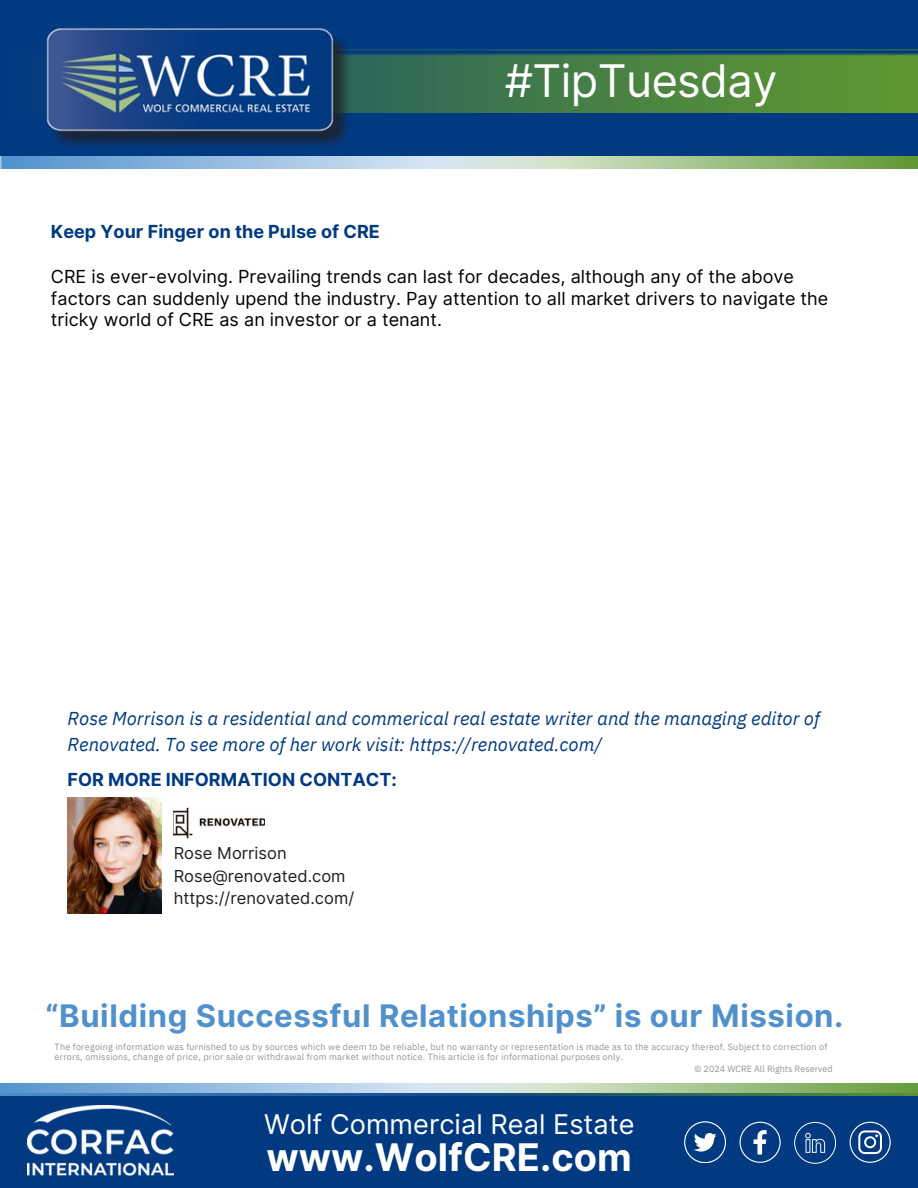
<style>
.page{position:relative;width:918px;height:1188px;background:#fff}
.page>*{position:absolute;margin:0;border:0;box-sizing:border-box;transform-origin:0 0}
.t1{font:45px "Inter";letter-spacing:-.015em;color:#fff}
.t2{font:700 38.1px "Inter";color:#fff}
.t3{font:700 31.05px "Inter";letter-spacing:.02em;color:#5091cd}
.t4{font:27.15px "Inter";color:#fff}
.t5{font:italic 18.6px/25.8px "IBM Plex Sans";color:#003a81}
.t6{font:18px/21.3px "Inter";color:#000}
.t7{font:700 18px "Inter";color:#003a81}
.t8{font:16.5px "Inter";color:#231f20}
.t9{font:9px/10.2px "IBM Plex Sans";letter-spacing:.025em;color:#939598}
.t10{font:9px "IBM Plex Sans";color:#939598}
</style>
<div class="page">
<div style="left:0;top:0;width:918px;height:156px;background:#013a81"></div>
<div style="left:0;top:1095px;width:918px;height:93px;background:#013a81"></div>
<img style="left:351px;top:50px;width:567px;height:62px">
<img style="left:56px;top:40px;width:295px;height:106px">
<img style="left:46px;top:28px;width:295px;height:110px">
<img style="left:558px;top:156px;width:360px;height:12px">
<img style="left:0;top:156px;width:558px;height:12px">
<img style="left:557px;top:1083px;width:361px;height:12px">
<img style="left:0;top:1083px;width:557px;height:12px">
<img style="left:27px;top:1105px;width:147px;height:70px">
<svg style="left:684px;top:1121px;width:42px;height:42px;background:#3a669d"></svg>
<svg style="left:794px;top:1122px;width:42px;height:42px;background:#225491"></svg>
<svg style="left:850px;top:1122px;width:41px;height:41px;background:#37649c"></svg>
<svg style="left:740px;top:1122px;width:41px;height:41px;background:#2d5c97"></svg>
<img style="left:67px;top:797px;width:94px;height:116px">
<img style="left:174px;top:807px;width:91px;height:32px">
<h5 class="t1" style="left:505px;top:54px;width:274px">#TipTuesday</h5>
<p class="t7" style="left:51px;top:221px;width:330px">Keep Your Finger on the Pulse of CRE</p>
<h4 class="t6" style="left:51px;top:266px;width:779px">CRE is ever-evolving. Prevailing trends can last for decades, although any of the above factors can suddenly upend the industry. Pay attention to all market drivers to navigate the tricky world of CRE as an investor or a tenant.</h4>
<h3 class="t5" style="left:67px;top:705px;width:754px">Rose Morrison is a residential and commerical real estate writer and the managing editor of<br>Renovated. To see more of her work visit: https://renovated.com/</h3>
<p class="t7" style="left:67px;top:768px;width:331px">FOR MORE INFORMATION CONTACT:</p>
<p class="t8" style="left:174px;top:844px;width:114px">Rose Morrison</p>
<p class="t8" style="left:174px;top:866px;width:173px">Rose@renovated.com</p>
<p class="t8" style="left:174px;top:889px;width:182px">https://renovated.com/</p>
<p class="t3" style="left:46px;top:997px;width:799px">“Building Successful Relationships” is our Mission.</p>
<p class="t9" style="left:55px;top:1041px;width:774px">The foregoing information was furnished to us by sources which we deem to be reliable, but no warranty or representation is made as to the accuracy thereof. Subject to correction of errors, omissions, change of price, prior sale or withdrawal from market without notice. This article is for informational purposes only.</p>
<p class="t10" style="left:695px;top:1063px;width:140px">© 2024 WCRE All Rights Reserved</p>
<p class="t4" style="left:264px;top:1108px;width:372px">Wolf Commercial Real Estate</p>
<p class="t2" style="left:266px;top:1134px;width:367px">www.WolfCRE.com</p>
</div>
